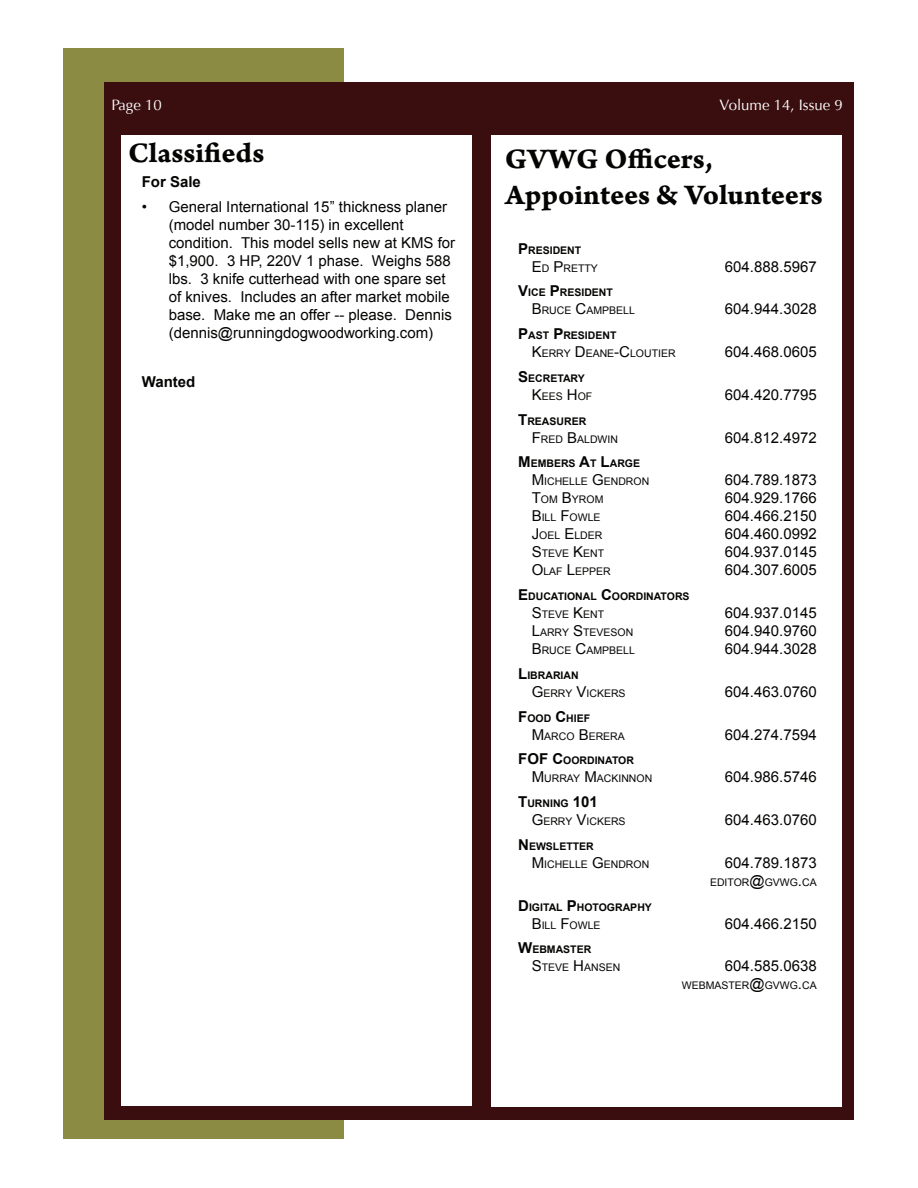
<style>
.page{position:relative;width:918px;height:1188px;background:#fff}
.page>*{position:absolute;margin:0;border:0;box-sizing:border-box;transform-origin:0 0}
.t1{font:30px/36px "Arno Pro Bold Caption";color:#040503}
.t2{font:15px/18px "Arial";color:#040503}
.t3{font:15px "Arial";color:#040503}
.t4{font:15px "Optima";color:#fff}
.t5{font:700 15px "Arial";color:#040503}
.t6{font:10.5px/18px "Arial";color:#040503}
.t7{font:700 10.5px/18px "Arial";color:#040503}
.s1{font-size:15px}
.s2{font-weight:400;font-size:15px}
.s3{font-weight:400}
.s4{font-weight:700;font-size:15px}
.s5{font-weight:700}
</style>
<div class="page">
<div style="left:64px;top:49px;width:280px;height:1090px;background:#8c8b43"></div>
<div style="left:104px;top:82px;width:750px;height:1038px;background:#3a0e0f"></div>
<div style="left:491px;top:135px;width:351px;height:972px;background:#fff"></div>
<div style="left:122px;top:136px;width:350px;height:970px;background:#fff"></div>
<h2 class="t4" style="left:112px;top:96px;width:52px">Page 10</h2>
<h2 class="t4" style="left:720px;top:96px;width:125px">Volume 14, Issue 9</h2>
<h1 class="t1" style="left:505px;top:142px;width:320px">GVWG Officers,<br>Appointees &amp; Volunteers</h1>
<p class="t7" style="left:532px;top:241px;width:68px;text-indent:-14px"><span class="s1">P</span>RESIDENT<br><span class="s2">E</span><span class="s3">D</span> <span class="s2">P</span><span class="s3">RETTY</span></p>
<h1 class="t1" style="left:128px;top:137px;width:138px">Classifieds</h1>
<h2 class="t5" style="left:142px;top:172px;width:61px">For Sale</h2>
<p class="t2" style="left:169px;top:198px;width:288px;text-indent:-27px">• General International 15” thickness planer (model number 30-115) in excellent condition. This model sells new at KMS for $1,900. 3 HP, 220V 1 phase. Weighs 588 lbs. 3 knife cutterhead with one spare set of knives. Includes an after market mobile base. Make me an offer -- please. Dennis (dennis@runningdogwoodworking.com)</p>
<h2 class="t5" style="left:142px;top:372px;width:55px">Wanted</h2>
<h2 class="t3" style="left:725px;top:257px;width:93px">604.888.5967</h2>
<p class="t7" style="left:532px;top:284px;width:83px;text-indent:-14px"><span class="s1">V</span>ICE <span class="s1">P</span>RESIDENT<br><span class="s2">B</span><span class="s3">RUCE</span> <span class="s2">C</span><span class="s3">AMPBE</span></p>
<p class="t6" style="left:623px;top:302px;width:13px">LL</p>
<h2 class="t3" style="left:725px;top:299px;width:93px">604.944.3028</h2>
<p class="t6" style="left:532px;top:327px;width:145px;text-indent:-14px"><span class="s4">P</span><span class="s5">AST</span> <span class="s4">P</span><span class="s5">RESIDENT<br></span><span class="s1">K</span>ERRY <span class="s1">D</span> EANE<span class="s1">-C</span>LOUTIER</p>
<h2 class="t3" style="left:725px;top:342px;width:93px">604.468.0605</h2>
<p class="t7" style="left:532px;top:370px;width:62px;text-indent:-13px"><span class="s1">S</span>ECRETARY<br><span class="s2">K</span><span class="s3">EES</span> <span class="s2">H</span><span class="s3">OF</span></p>
<h2 class="t3" style="left:725px;top:385px;width:93px">604.420.7795</h2>
<p class="t6" style="left:532px;top:412px;width:88px;text-indent:-14px"><span class="s4">T</span><span class="s5">REASURER<br></span><span class="s1">F</span> RED <span class="s1">B</span>ALDWIN</p>
<p class="t6" style="left:532px;top:455px;width:119px;text-indent:-14px"><span class="s4">M</span><span class="s5">EMBERS</span> <span class="s4">A</span><span class="s5">T</span> <span class="s4">L</span><span class="s5">ARGE<br></span><span class="s1">M</span> ICHELLE <span class="s1">G</span>ENDRON</p>
<h2 class="t3" style="left:725px;top:428px;width:93px">604.812.4972</h2>
<h2 class="t3" style="left:725px;top:470px;width:93px">604.789.1873</h2>
<p class="t6" style="left:532px;top:491px;width:73px"><span class="s1">T</span>OM <span class="s1">B</span>YROM</p>
<h2 class="t3" style="left:725px;top:488px;width:93px">604.929.1766</h2>
<p class="t6" style="left:532px;top:509px;width:69px"><span class="s1">B</span>ILL <span class="s1">F</span>OWLE</p>
<h2 class="t3" style="left:725px;top:506px;width:93px">604.466.2150</h2>
<p class="t6" style="left:532px;top:527px;width:72px"><span class="s1">J</span>OEL <span class="s1">E</span>LDER</p>
<h2 class="t3" style="left:725px;top:524px;width:93px">604.460.0992</h2>
<p class="t6" style="left:532px;top:545px;width:74px"><span class="s1">S</span>TEVE <span class="s1">K</span>ENT</p>
<h2 class="t3" style="left:725px;top:542px;width:93px">604.937.0145</h2>
<p class="t6" style="left:532px;top:563px;width:52px"><span class="s1">O</span>LAF <span class="s1">L</span>EPPE</p>
<p class="t6" style="left:603px;top:563px;width:9px">R</p>
<h2 class="t3" style="left:725px;top:560px;width:93px">604.307.6005</h2>
<p class="t7" style="left:532px;top:588px;width:159px;text-indent:-14px"><span class="s1">E</span> DUCATIONAL <span class="s1">C</span>OORDINATORS<br><span class="s2">S</span><span class="s3">TEVE</span> <span class="s2">K</span><span class="s3">ENT</span></p>
<h2 class="t3" style="left:725px;top:603px;width:93px">604.937.0145</h2>
<p class="t6" style="left:532px;top:624px;width:103px"><span class="s1">L</span>ARRY <span class="s1">S</span>TEVESON</p>
<h2 class="t3" style="left:725px;top:621px;width:93px">604.940.9760</h2>
<p class="t6" style="left:532px;top:642px;width:79px"><span class="s1">B</span>RUCE <span class="s1">C</span>AMPBE</p>
<p class="t6" style="left:623px;top:642px;width:13px">LL</p>
<h2 class="t3" style="left:725px;top:639px;width:93px">604.944.3028</h2>
<p class="t6" style="left:532px;top:666px;width:95px;text-indent:-14px"><span class="s4">L</span><span class="s5">IBRARIAN<br></span><span class="s1">G</span>ERRY <span class="s1">V</span>ICKERS</p>
<h2 class="t3" style="left:725px;top:682px;width:93px">604.463.0760</h2>
<p class="t6" style="left:532px;top:709px;width:95px;text-indent:-14px"><span class="s4">F</span><span class="s5">OOD</span> <span class="s4">C</span><span class="s5">HIEF<br></span><span class="s1">M</span>ARCO <span class="s1">B</span>ERERA</p>
<p class="t6" style="left:532px;top:752px;width:122px;text-indent:-14px"><span class="s4">FOF C</span><span class="s5">OORDINATOR<br></span><span class="s1">M</span> URRAY <span class="s1">M</span>ACKINNON</p>
<p class="t6" style="left:532px;top:795px;width:95px;text-indent:-13px"><span class="s4">T</span><span class="s5">URNING</span> <span class="s4">101<br></span><span class="s1">G</span>ERRY <span class="s1">V</span>ICKERS</p>
<p class="t6" style="left:532px;top:837px;width:119px;text-indent:-14px"><span class="s4">N</span> <span class="s5">EWSLETTER<br></span><span class="s1">M</span> ICHELLE <span class="s1">G</span>ENDRON</p>
<p class="t7" style="left:532px;top:898px;width:122px;text-indent:-14px"><span class="s1">D</span> IGITAL <span class="s1">P</span>HOTOGRAPHY<br><span class="s2">B</span><span class="s3">ILL</span> <span class="s2">F</span><span class="s3">OWLE</span></p>
<p class="t6" style="left:532px;top:941px;width:90px;text-indent:-13px"><span class="s4">W</span><span class="s5">EBMASTER<br></span><span class="s1">S</span>TEVE <span class="s1">H</span>ANSEN</p>
<h2 class="t3" style="left:725px;top:725px;width:93px">604.274.7594</h2>
<h2 class="t3" style="left:725px;top:767px;width:93px">604.986.5746</h2>
<h2 class="t3" style="left:725px;top:810px;width:93px">604.463.0760</h2>
<h2 class="t3" style="left:725px;top:853px;width:93px">604.789.1873</h2>
<p class="t6" style="left:710px;top:873px;width:108px">EDITOR<span class="s1">@</span>GVWG<span class="s1">.</span>CA</p>
<h2 class="t3" style="left:725px;top:914px;width:93px">604.466.2150</h2>
<h2 class="t3" style="left:725px;top:956px;width:93px">604.585.0638</h2>
<p class="t6" style="left:682px;top:977px;width:136px">WEB MASTER<span class="s1">@</span>GVWG<span class="s1">.</span>CA</p>
</div>
